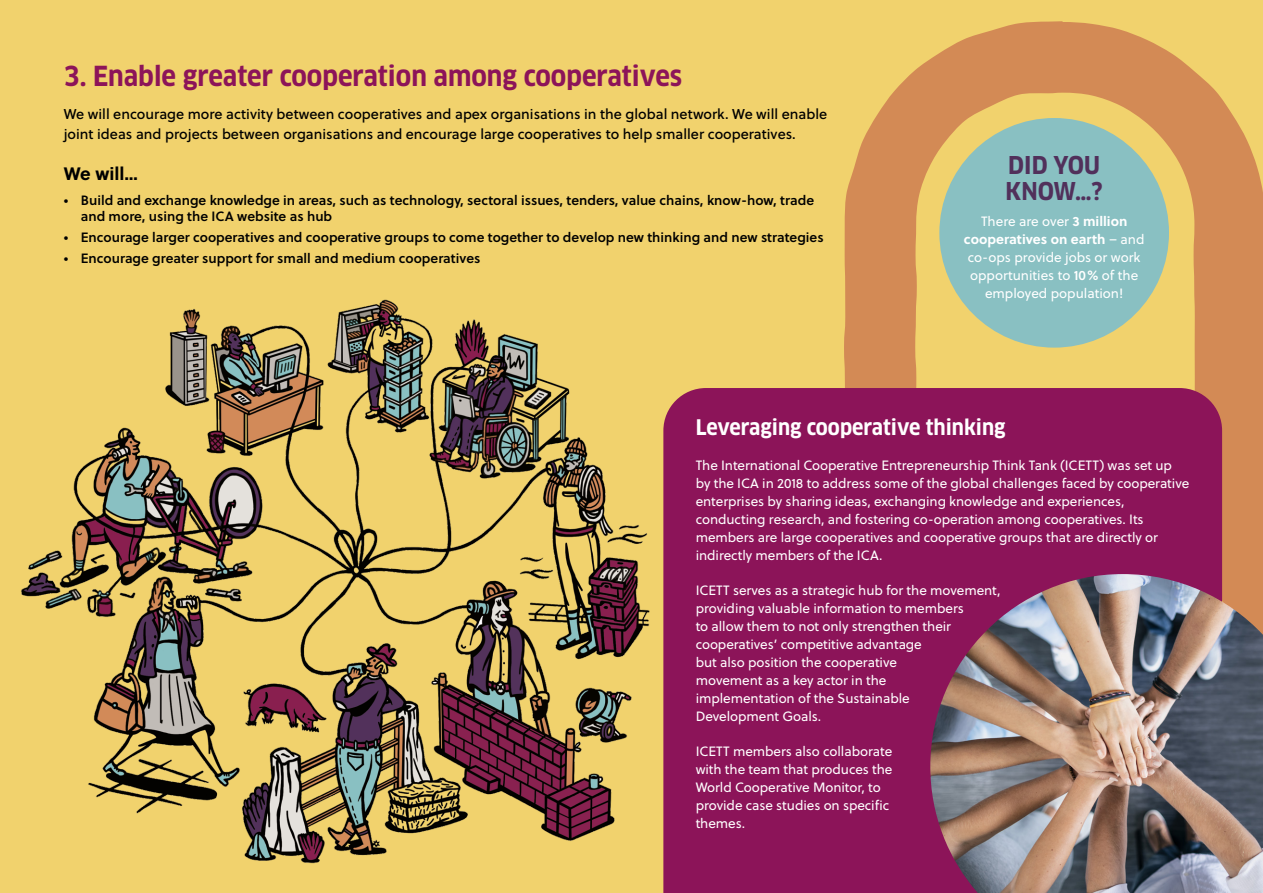
<style>
.page{position:relative;width:1263px;height:893px;background:#f1d26d}
.page>*{position:absolute;margin:0;border:0;box-sizing:border-box;transform-origin:0 0}
.t1{font:700 condensed 27px "Clan Pro";color:#8c1459}
.t2{font:700 condensed 24px/26.2px "Clan Pro";color:#51305b}
.t3{font:700 condensed 21px "Clan Pro";color:#fff}
.t4{font:700 18px "Soleil";color:#000}
.t5{font:14.25px/20.2px "Soleil Bk";color:#000}
.t6{font:13.5px/18px "Soleil";letter-spacing:-.005em;color:#fff}
.t7{font:13.5px/16.5px "Soleil Sb";color:#000}
.s1{font-weight:700}
.s2{font-family:"Soleil Sb"}
</style>
<div class="page">
<svg style="left:844px;top:21px;width:419px;height:553px;fill:#d38a55"></svg>
<img style="left:21px;top:299px;width:629px;height:565px">
<div style="left:663px;top:388px;width:559px;height:505px;background:#8c1459"></div>
<img style="left:930px;top:574px;width:333px;height:319px">
<div style="left:939px;top:118px;width:230px;height:230px;background:#89c0c2;border-radius:50%"></div>
<p class="t1" style="left:64px;top:61px;width:620px">3. Enable greater cooperation among cooperatives</p>
<p class="t5" style="left:64px;top:103px;width:765px">We will encourage more activity between cooperatives and apex organisations in the global network. We will enable joint ideas and projects between organisations and encourage large cooperatives to help smaller cooperatives.</p>
<p class="t4" style="left:64px;top:159px;width:76px">We will…</p>
<p class="t7" style="left:81px;top:191px;width:735px;text-indent:-17px">• Build and exchange knowledge in areas, such as technology, sectoral issues, tenders, value chains, know-how, trade and more, using the ICA website as hub</p>
<p class="t7" style="left:64px;top:228px;width:761px">• Encourage larger cooperatives and cooperative groups to come together to develop new thinking and new strategies</p>
<p class="t7" style="left:64px;top:249px;width:418px">• Encourage greater support for small and medium cooperatives</p>
<p class="t2" style="left:1005px;top:152px;width:99px">DID YOU<br>KNOW…?</p>
<p class="t6" style="left:964px;top:212px;width:182px;text-align:center">There are over <span class="s1">3 million cooperatives on earth</span> – and co-ops provide jobs or work opportunities to <span class="s2">10%</span> of the employed population!</p>
<p class="t3" style="left:696px;top:415px;width:311px">Leveraging cooperative thinking</p>
<p class="t6" style="left:696px;top:456px;width:495px">The International Cooperative Entrepreneurship Think Tank (ICETT) was set up by the ICA in 2018 to address some of the global challenges faced by cooperative enterprises by sharing ideas, exchanging knowledge and experiences, conducting research, and fostering co-operation among cooperatives. Its members are large cooperatives and cooperative groups that are directly or indirectly members of the ICA.</p>
<p class="t6" style="left:696px;top:581px;width:306px">ICETT serves as a strategic hub for the movement, providing valuable information to members<br>to allow them to not only strengthen their cooperatives’ competitive advantage<br>but also position the cooperative<br>movement as a key actor in the<br>implementation of the Sustainable<br>Development Goals.</p>
<p class="t6" style="left:696px;top:742px;width:198px">ICETT members also collaborate with the team that produces the<br>World Cooperative Monitor, to provide case studies on specific themes.</p>
</div>
